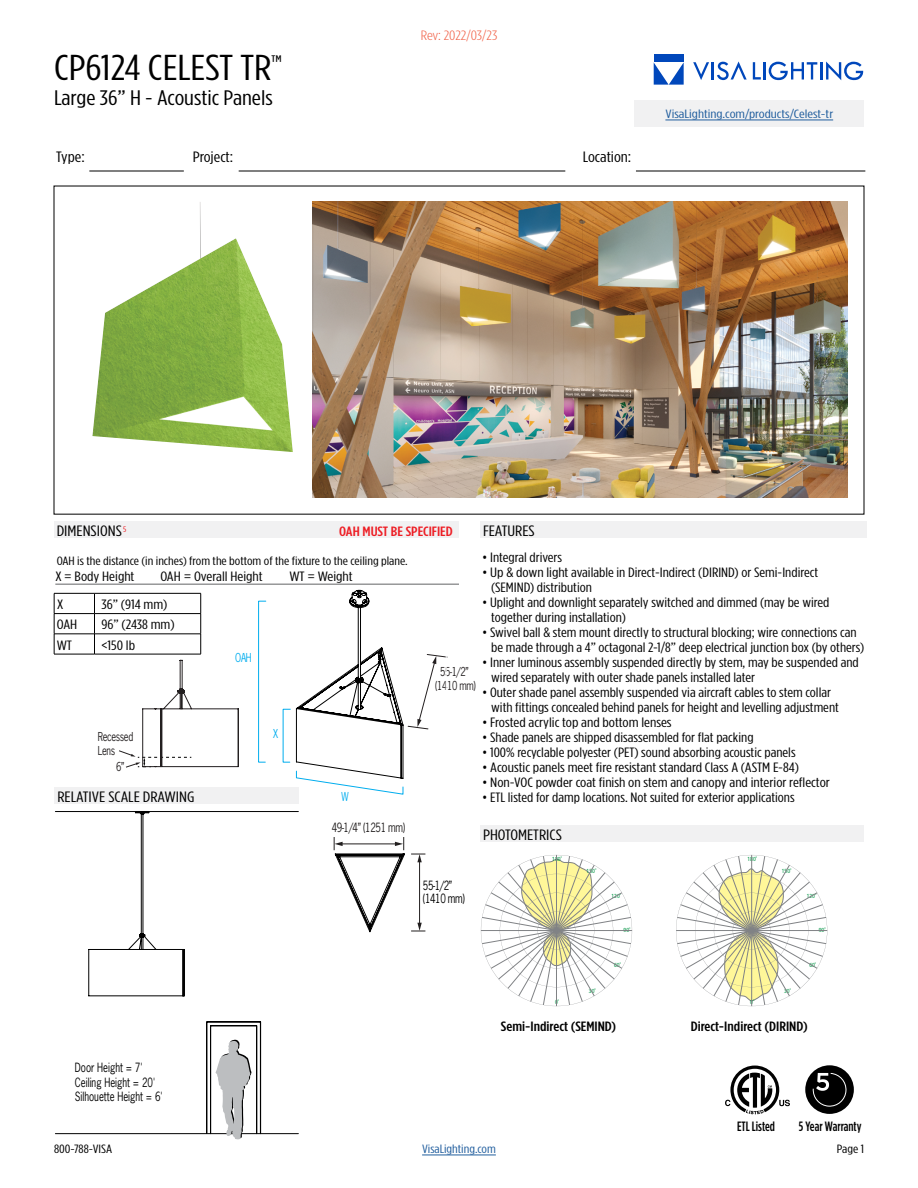
<style>
.page{position:relative;width:918px;height:1188px;background:#fff}
.page>*{position:absolute;margin:0;border:0;box-sizing:border-box;transform-origin:0 0}
.t1{font:condensed 36px "Gotham HTF";color:#000;scale:1.25 1}
.t2{font:condensed 21px "Gotham HTF";color:#000;scale:1.25 1}
.t3{font:condensed 15px "Gotham HTF";color:#000;scale:1.25 1}
.t4{font:condensed 13.5px/15px "Gotham HTF";color:#000;scale:1.22 1}
.t5{font:condensed 13.5px/15px "Gotham HTF";color:#000;scale:1.25 1}
.t6{font:500 condensed 13.5px "Gotham HTF";color:#000;scale:1.25 1}
.t7{font:500 condensed 13.5px "Gotham HTF";color:#000}
.t8{font:500 condensed 13.5px "Gotham HTF";color:#ed1d24;scale:1.25 1}
.t9{font:300 condensed 13.5px "Gotham HTF";letter-spacing:-.01em;color:#f15b40;scale:1.25 1}
.t10{font:condensed 12px "Gotham HTF";color:#000;scale:1.25 1}
.t11{font:12px/14.4px "News Gothic Std";color:#000;scale:.8 1}
.t12{font:condensed 12px "Gotham HTF";color:#215e9e;scale:1.35 1}
.t13{font:condensed 12px "Gotham HTF";color:#215e9e;scale:1.25 1}
.t14{font:12px "News Gothic Std";letter-spacing:-.04em;color:#221f1f;scale:.8 1}
.t15{font:11.55px/14px "News Gothic Std";letter-spacing:-.04em;color:#231f20;text-align:center;scale:.8 1}
.t16{font:11.55px "News Gothic Std";color:#00adee;scale:.8 1}
.t17{font:condensed 5.85px "Frutiger LT Std";color:#009444}
</style>
<div class="page">
<hr style="left:422px;top:1155px;width:74px;height:1px;background:#215e9e">
<svg style="left:725px;top:1066px;width:65px;height:48px"></svg>
<svg style="left:64px;top:583px;width:382px;height:280px"></svg>
<div style="left:654px;top:55px;width:30px;height:7px;background:#0047bb"></div>
<svg style="left:654px;top:62px;width:30px;height:23px"></svg>
<svg style="left:693px;top:62px;width:16px;height:18px"></svg>
<hr style="left:711px;top:62px;width:3px;height:18px;background:#0047bb">
<svg style="left:753px;top:62px;width:8px;height:18px"></svg>
<hr style="left:763px;top:62px;width:3px;height:18px;background:#0047bb">
<svg style="left:769px;top:62px;width:94px;height:18px"></svg>
<svg style="left:717px;top:61px;width:30px;height:19px"></svg>
<img style="left:92px;top:202px;width:201px;height:250px">
<img style="left:312px;top:202px;width:535px;height:296px">
<hr style="left:55px;top:584px;width:404px;height:1px;background:#636466">
<div style="left:54px;top:522px;width:405px;height:16px;background:#f1f1f2"></div>
<div style="left:480px;top:522px;width:386px;height:16px;background:#f1f1f2"></div>
<hr style="left:89px;top:171px;width:95px;height:1px;background:#000">
<hr style="left:636px;top:171px;width:229px;height:1px;background:#000">
<hr style="left:239px;top:171px;width:326px;height:1px;background:#000">
<hr style="left:54px;top:613px;width:40px;height:1px;background:#000">
<hr style="left:54px;top:634px;width:40px;height:1px;background:#000">
<hr style="left:94px;top:613px;width:107px;height:1px;background:#000">
<hr style="left:94px;top:634px;width:107px;height:1px;background:#000">
<svg style="left:94px;top:594px;width:1px;height:60px"></svg>
<hr style="left:54px;top:593px;width:40px;height:1px;background:#000">
<svg style="left:200px;top:594px;width:1px;height:60px"></svg>
<hr style="left:94px;top:593px;width:107px;height:1px;background:#000">
<svg style="left:54px;top:593px;width:1px;height:61px"></svg>
<hr style="left:54px;top:654px;width:40px;height:1px;background:#000">
<hr style="left:94px;top:654px;width:107px;height:1px;background:#000">
<svg style="left:805px;top:1065px;width:49px;height:49px;fill:#000"></svg>
<div style="left:55px;top:787px;width:244px;height:17px;background:#f1f1f2"></div>
<svg style="left:55px;top:804px;width:257px;height:336px"></svg>
<svg style="left:88px;top:812px;width:97px;height:184px"></svg>
<hr style="left:55px;top:1133px;width:243px;height:1px;background:#000">
<hr style="left:55px;top:811px;width:243px;height:1px;background:#000">
<svg style="left:206px;top:1021px;width:55px;height:118px"></svg>
<div style="left:480px;top:825px;width:384px;height:16px;background:#f1f1f2"></div>
<svg style="left:480px;top:854px;width:153px;height:153px"></svg>
<svg style="left:676px;top:854px;width:152px;height:153px"></svg>
<hr style="left:419px;top:861px;width:1px;height:63px;background:#221f1f">
<svg style="left:411px;top:854px;width:14px;height:8px"></svg>
<svg style="left:411px;top:923px;width:14px;height:9px"></svg>
<svg style="left:334px;top:837px;width:71px;height:95px"></svg>
<div style="left:635px;top:100px;width:229px;height:27px;background:#f1f1f2"></div>
<hr style="left:665px;top:120px;width:168px;height:1px;background:#215e9e">
<h1 class="t1" style="left:54px;top:48px;width:184px">CP6124 CELEST TR<sup>™</sup></h1>
<h2 class="t2" style="left:54px;top:87px;width:177px">Large 36” H - Acoustic Panels</h2>
<p class="t9" style="left:421px;top:28px;width:63px">Rev: 2022/03/23</p>
<p class="t3" style="left:56px;top:149px;width:24px">Type:</p>
<p class="t3" style="left:193px;top:149px;width:34px">Project:</p>
<p class="t3" style="left:583px;top:149px;width:40px">Location:</p>
<p class="t12" style="left:665px;top:108px;width:126px">VisaLighting.com/products/Celest-tr</p>
<p class="t3" style="left:57px;top:523px;width:57px">DIMENSIONS<sup>5</sup></p>
<p class="t3" style="left:483px;top:523px;width:43px">FEATURES</p>
<p class="t8" style="left:339px;top:523px;width:92px">OAH MUST BE SPECIFIED</p>
<p class="t10" style="left:57px;top:555px;width:282px">OAH is the distance (in inches) from the bottom of the fixture to the ceiling plane.</p>
<p class="t5" style="left:55px;top:569px;width:65px">X = Body Height</p>
<p class="t5" style="left:160px;top:569px;width:83px">OAH = Overall Height</p>
<p class="t5" style="left:289px;top:569px;width:52px">WT = Weight</p>
<p class="t5" style="left:57px;top:597px;width:6px">X</p>
<p class="t5" style="left:101px;top:597px;width:54px">36” (914 mm)</p>
<p class="t5" style="left:57px;top:617px;width:18px">OAH</p>
<p class="t5" style="left:101px;top:617px;width:60px">96” (2438 mm)</p>
<p class="t5" style="left:57px;top:637px;width:14px">WT</p>
<p class="t5" style="left:101px;top:637px;width:29px">&lt;150 lb</p>
<p class="t16" style="left:235px;top:651px;width:22px">OAH</p>
<p class="t15" style="left:98px;top:730px;width:46px">Recessed</p>
<p class="t16" style="left:273px;top:727px;width:8px">X</p>
<p class="t15" style="left:98px;top:744px;width:23px">Lens</p>
<p class="t15" style="left:116px;top:760px;width:12px">6”</p>
<p class="t4" style="left:482px;top:549px;width:67px">• Integral drivers</p>
<p class="t5" style="left:491px;top:564px;width:263px;text-indent:-9px">• Up &amp; down light available in Direct-Indirect (DIRIND) or Semi-Indirect (SEMIND) distribution</p>
<p class="t4" style="left:491px;top:594px;width:279px;text-indent:-9px">• Uplight and downlight separately switched and dimmed (may be wired together during installation)</p>
<p class="t4" style="left:491px;top:624px;width:307px;text-indent:-9px">• Swivel ball &amp; stem mount directly to structural blocking; wire connections can be made through a 4” octagonal 2-1/8” deep electrical junction box (by others)</p>
<p class="t4" style="left:491px;top:654px;width:303px;text-indent:-9px">• Inner luminous assembly suspended directly by stem, may be suspended and wired separately with outer shade panels installed later</p>
<p class="t4" style="left:491px;top:684px;width:287px;text-indent:-9px">• Outer shade panel assembly suspended via aircraft cables to stem collar with fittings concealed behind panels for height and levelling adjustment</p>
<p class="t5" style="left:482px;top:714px;width:153px">• Frosted acrylic top and bottom lenses</p>
<p class="t4" style="left:482px;top:729px;width:224px">• Shade panels are shipped disassembled for flat packing</p>
<p class="t4" style="left:482px;top:744px;width:259px">• 100% recyclable polyester (PET) sound absorbing acoustic panels</p>
<p class="t5" style="left:482px;top:759px;width:255px">• Acoustic panels meet fire resistant standard Class A (ASTM E-84)</p>
<p class="t5" style="left:482px;top:774px;width:280px">• Non-VOC powder coat finish on stem and canopy and interior reflector</p>
<p class="t15" style="left:435px;top:665px;width:52px">55-1/2” (1410 mm)</p>
<p class="t3" style="left:57px;top:789px;width:111px">RELATIVE SCALE DRAWING</p>
<p class="t4" style="left:482px;top:789px;width:258px">• ETL listed for damp locations. Not suited for exterior applications</p>
<p class="t16" style="left:342px;top:790px;width:10px">W</p>
<p class="t11" style="left:75px;top:1060px;width:111px">Door Height = 7'<br>Ceiling Height = 20'<br>Silhouette Height = 6'</p>
<p class="t14" style="left:332px;top:820px;width:93px">49-1/4” (1251 mm)</p>
<p class="t11" style="left:423px;top:878px;width:54px;line-height:13.5px">55-1/2” (1410 mm)</p>
<p class="t3" style="left:483px;top:826px;width:65px">PHOTOMETRICS</p>
<p class="t17" style="left:552px;top:855px;width:11px">180˚</p>
<p class="t17" style="left:587px;top:867px;width:11px">150˚</p>
<p class="t17" style="left:589px;top:988px;width:8px">30˚</p>
<p class="t17" style="left:611px;top:892px;width:11px">120˚</p>
<p class="t17" style="left:624px;top:927px;width:8px">90˚</p>
<p class="t17" style="left:614px;top:962px;width:8px">60˚</p>
<p class="t17" style="left:555px;top:999px;width:6px">0˚</p>
<p class="t6" style="left:501px;top:1019px;width:94px">Semi-Indirect (SEMIND)</p>
<p class="t17" style="left:747px;top:855px;width:11px">180˚</p>
<p class="t17" style="left:782px;top:867px;width:11px">150˚</p>
<p class="t17" style="left:784px;top:988px;width:8px">30˚</p>
<p class="t17" style="left:807px;top:892px;width:11px">120˚</p>
<p class="t17" style="left:819px;top:927px;width:8px">90˚</p>
<p class="t17" style="left:809px;top:962px;width:8px">60˚</p>
<p class="t17" style="left:750px;top:999px;width:6px">0˚</p>
<p class="t6" style="left:691px;top:1019px;width:95px">Direct-Indirect (DIRIND)</p>
<p class="t7" style="left:737px;top:1118px;width:39px">ETL Listed</p>
<p class="t7" style="left:799px;top:1118px;width:64px">5 Year Warranty</p>
<p class="t10" style="left:54px;top:1143px;width:48px">800-788-VISA</p>
<p class="t13" style="left:422px;top:1143px;width:61px">VisaLighting.com</p>
<p class="t10" style="left:837px;top:1143px;width:23px">Page 1</p>
</div>
